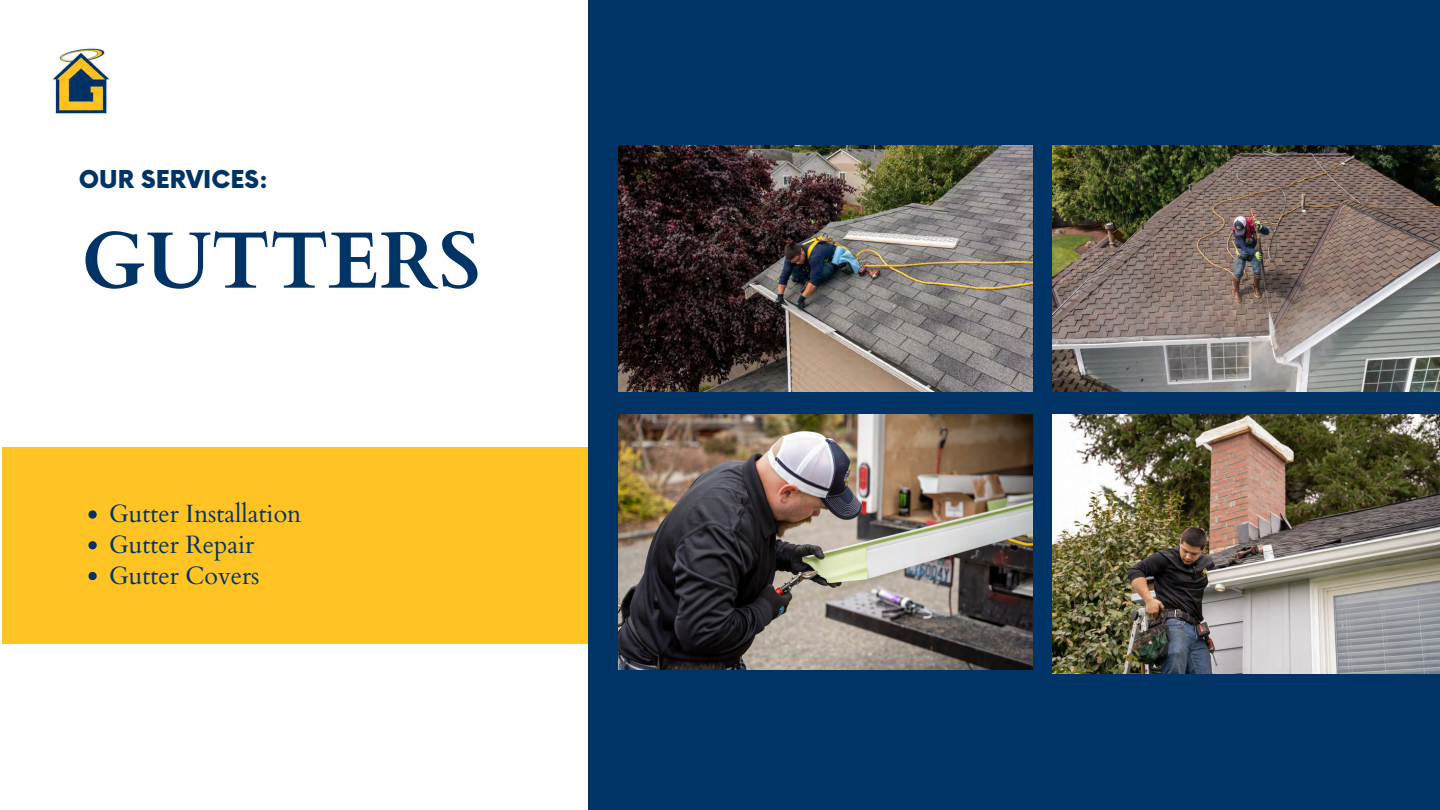
<style>
.page{position:relative;width:1440px;height:810px;background:#fff}
.page>*{position:absolute;margin:0;border:0;box-sizing:border-box;transform-origin:0 0}
.t1{font:700 80px "Cardo";color:#036}
.t2{font:25px "Cardo";color:#036}
.t3{font:900 24px "Now";color:#036}
</style>
<div class="page">
<div style="left:2px;top:448px;width:648px;height:196px;background:#ffc323"></div>
<div style="left:589px;top:0;width:851px;height:810px;background:#036"></div>
<img style="left:50px;top:47px;width:60px;height:67px">
<svg style="left:88px;top:510px;width:9px;height:9px"></svg>
<svg style="left:88px;top:541px;width:9px;height:8px"></svg>
<svg style="left:88px;top:572px;width:9px;height:8px"></svg>
<img style="left:618px;top:145px;width:415px;height:246px">
<img style="left:618px;top:415px;width:415px;height:255px">
<img style="left:1053px;top:145px;width:387px;height:246px">
<img style="left:1053px;top:415px;width:387px;height:258px">
<p class="t3" style="left:79px;top:166px;width:191px">OUR SERVICES:</p>
<p class="t1" style="left:81px;top:208px;width:401px">GUTTERS</p>
<p class="t2" style="left:109px;top:498px;width:194px">Gutter Installation</p>
<p class="t2" style="left:109px;top:528px;width:147px">Gutter Repair</p>
<p class="t2" style="left:109px;top:559px;width:152px">Gutter Covers</p>
</div>
